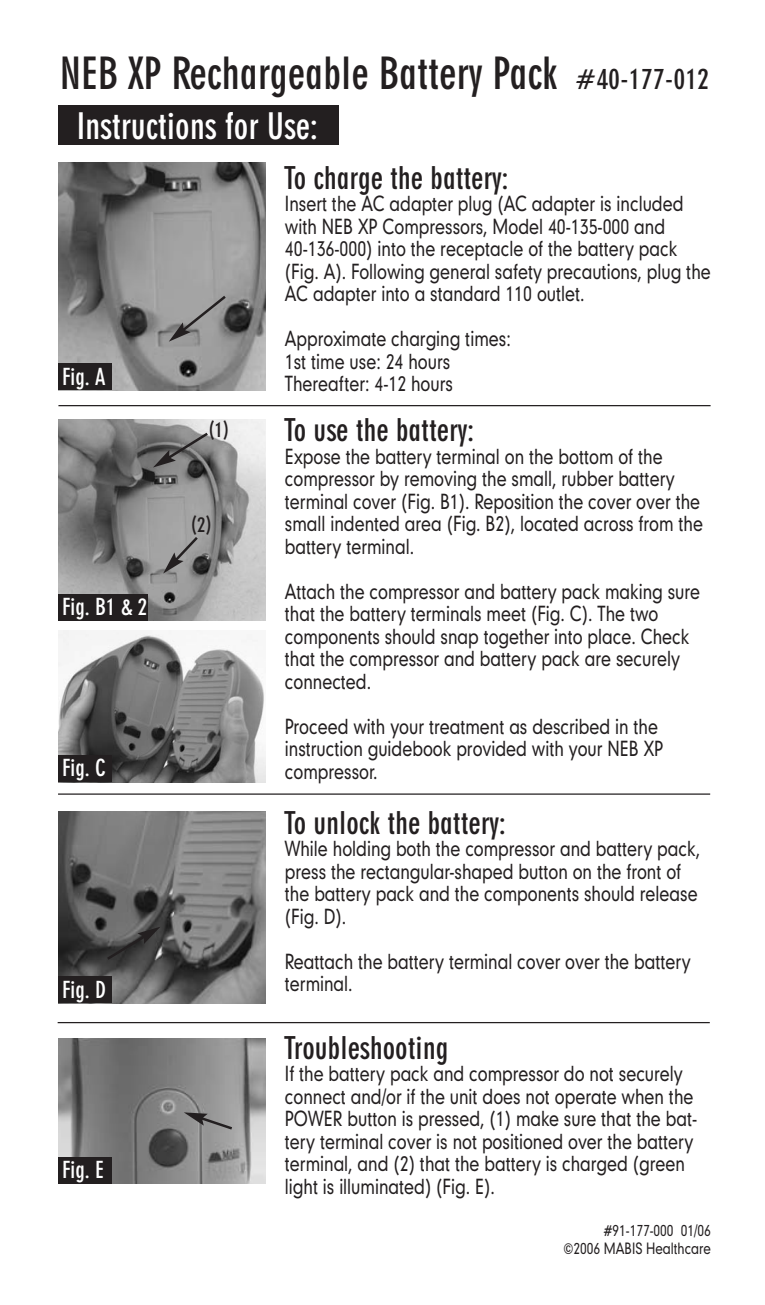
<style>
.page{position:relative;width:765px;height:1305px;background:#fff}
.page>*{position:absolute;margin:0;border:0;box-sizing:border-box;transform-origin:0 0}
.t1{font:42.5px "Geometric 706 BT Bold Condensed B";color:#231f20}
.t2{font:35px "Geometric 706 BT Bold Condensed B";color:#fff}
.t3{font:30px "Geometric 706 BT Bold Condensed B";color:#231f20}
.t4{font:22.5px "Geometric 706 BT Bold Condensed B";color:#fff}
.t5{font:20px/22.5px "Geometric 706 BT Medium B";color:#231f20;scale:.8 1}
.t6{font:20px "Geometric 706 BT Bold Condensed B";color:#231f20}
.t7{font:15px/17.5px "Geometric 706 BT Medium B";color:#231f20;text-align:right;scale:.8 1}
.s1{font-size:27.5px}
</style>
<div class="page">
<div style="left:58px;top:106px;width:281px;height:39px;background:#231f20"></div>
<hr style="left:58px;top:405px;width:653px;height:1px;background:#231f20">
<hr style="left:58px;top:793px;width:652px;height:2px;background:#231f20">
<hr style="left:58px;top:1022px;width:652px;height:1px;background:#231f20">
<img style="left:58px;top:163px;width:207px;height:227px">
<img style="left:58px;top:420px;width:207px;height:201px">
<img style="left:58px;top:811px;width:207px;height:192px">
<img style="left:58px;top:631px;width:207px;height:151px">
<svg style="left:153px;top:430px;width:58px;height:38px;background:#6f6f6f"></svg>
<svg style="left:104px;top:927px;width:56px;height:35px;background:#494849"></svg>
<svg style="left:169px;top:293px;width:59px;height:49px;background:#8f8f8f"></svg>
<img style="left:58px;top:1038px;width:207px;height:146px">
<svg style="left:184px;top:1112px;width:51px;height:20px"></svg>
<div style="left:58px;top:363px;width:54px;height:27px;background:#231f20"></div>
<svg style="left:163px;top:534px;width:37px;height:40px"></svg>
<div style="left:58px;top:755px;width:54px;height:27px;background:#231f20"></div>
<div style="left:58px;top:976px;width:54px;height:27px;background:#231f20"></div>
<div style="left:58px;top:1157px;width:54px;height:26px;background:#231f20"></div>
<div style="left:58px;top:594px;width:90px;height:27px;background:#231f20"></div>
<h1 class="t1" style="left:60px;top:56px;width:651px">NEB XP Rechargeable Battery Pack <span class="s1">#40-177-012</span></h1>
<h2 class="t2" style="left:77px;top:112px;width:242px">Instructions for Use:</h2>
<h3 class="t3" style="left:285px;top:166px;width:225px">To charge the battery:</h3>
<p class="t5" style="left:285px;top:195px;width:534px">Insert the AC adapter plug (AC adapter is included with NEB XP Compressors, Model 40-135-000 and 40-136-000) into the receptacle of the battery pack (Fig. A). Following general safety precautions, plug the AC adapter into a standard 110 outlet.</p>
<p class="t5" style="left:285px;top:330px;width:284px">Approximate charging times:<br>1st time use: 24 hours<br>Thereafter: 4-12 hours</p>
<h3 class="t3" style="left:285px;top:418px;width:191px">To use the battery:</h3>
<p class="t5" style="left:285px;top:447px;width:524px">Expose the battery terminal on the bottom of the compressor by removing the small, rubber battery terminal cover (Fig. B1). Reposition the cover over the small indented area (Fig. B2), located across from the battery terminal.</p>
<p class="t5" style="left:285px;top:582px;width:521px">Attach the compressor and battery pack making sure that the battery terminals meet (Fig. C). The two components should snap together into place. Check that the compressor and battery pack are securely connected.</p>
<p class="t5" style="left:285px;top:717px;width:474px">Proceed with your treatment as described in the instruction guidebook provided with your NEB XP compressor.</p>
<h3 class="t3" style="left:285px;top:811px;width:222px">To unlock the battery:</h3>
<p class="t5" style="left:285px;top:840px;width:521px">While holding both the compressor and battery pack, press the rectangular-shaped button on the front of the battery pack and the components should release (Fig. D).</p>
<p class="t5" style="left:285px;top:952px;width:509px">Reattach the battery terminal cover over the battery terminal.</p>
<p class="t4" style="left:62px;top:368px;width:45px">Fig. A</p>
<p class="t6" style="left:209px;top:422px;width:22px">(1)</p>
<p class="t6" style="left:191px;top:517px;width:22px">(2)</p>
<p class="t4" style="left:62px;top:598px;width:87px">Fig. B1 &amp; 2</p>
<p class="t4" style="left:62px;top:759px;width:44px">Fig. C</p>
<p class="t4" style="left:62px;top:981px;width:45px">Fig. D</p>
<p class="t4" style="left:62px;top:1161px;width:43px">Fig. E</p>
<h3 class="t3" style="left:285px;top:1036px;width:165px">Troubleshooting</h3>
<p class="t5" style="left:285px;top:1065px;width:517px">If the battery pack and compressor do not securely connect and/or if the unit does not operate when the POWER button is pressed, (1) make sure that the bat&shy;tery terminal cover is not positioned over the battery terminal, and (2) that the battery is charged (green light is illuminated) (Fig. E).</p>
<p class="t7" style="left:564px;top:1223px;width:186px">#91-177-000 01/06 ©2006 MABIS Healthcare</p>
</div>
